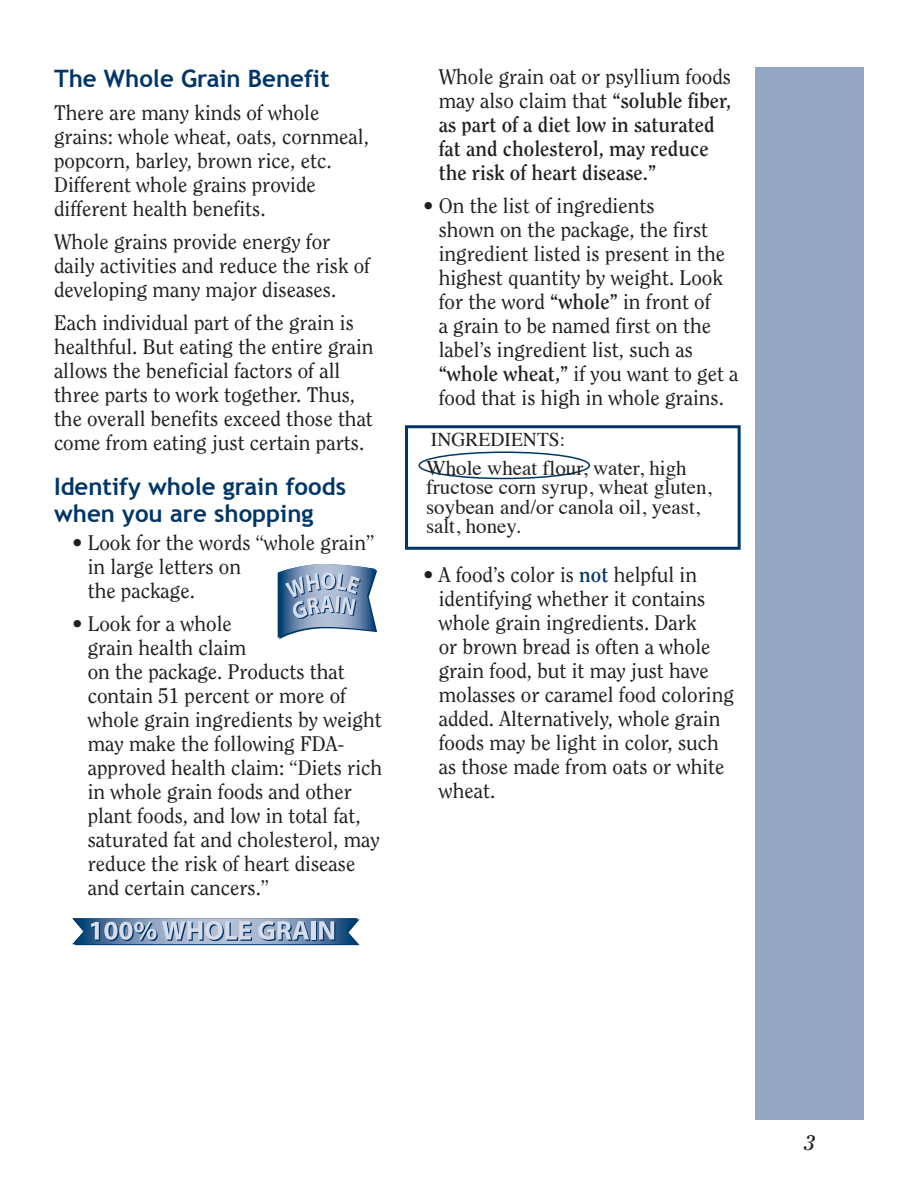
<style>
.page{position:relative;width:918px;height:1188px;background:#fff}
.page>*{position:absolute;margin:0;border:0;box-sizing:border-box;transform-origin:0 0}
.Heads{font:700 24px/27px "Trebuchet MS";color:#003667}
.Body_text{font:700 24px "Trebuchet MS";color:#003667}
.Bullet_body_text{font:21px/24px "Clearface";color:#231f20}
.Body_text-2{font:21px/24px "Clearface";color:#231f20}
.Bullet_body_text-2{font:700 21px/24px "Clearface";color:#231f20}
.Bullet_body_text-3{font:21px/19.5px "Times";color:#231f20}
.Body_text-3{font:italic 700 21px "Clearface";color:#231f20}
.Bullet_body_text-4{font:19.5px "Times";color:#231f20}
.s1{font-weight:400}
.s2{font-weight:700}
.s3{font-weight:700;color:#003667}
</style>
<div class="page">
<div style="left:418px;top:451px;width:172px;height:28px;border:2px solid #003667;border-radius:50%"></div>
<div style="left:756px;top:68px;width:108px;height:1052px;background:#94a7c5"></div>
<div style="left:405px;top:425px;width:336px;height:125px;border:3px solid #003667"></div>
<svg style="left:278px;top:564px;width:99px;height:75px"></svg>
<svg style="left:72px;top:918px;width:288px;height:27px;background:#849db9"></svg>
<p class="Body_text" style="left:54px;top:63px;width:277px">The Whole Grain Benefit</p>
<p class="Body_text-2" style="left:54px;top:100px;width:316px">There are many kinds of whole grains: whole wheat, oats, cornmeal, popcorn, barley, brown rice, etc.<br>Different whole grains provide different health benefits.</p>
<p class="Body_text-2" style="left:54px;top:229px;width:318px">Whole grains provide energy for daily activities and reduce the risk of developing many major diseases.</p>
<p class="Body_text-2" style="left:54px;top:310px;width:321px">Each individual part of the grain is healthful. But eating the entire grain allows the beneficial factors of all three parts to work together. Thus, the overall benefits exceed those that come from eating just certain parts.</p>
<p class="Heads" style="left:54px;top:473px;width:294px">Identify whole grain foods when you are shopping</p>
<p class="Bullet_body_text" style="left:88px;top:531px;width:288px;text-indent:-16px">• Look for the words “whole grain” in large letters on<br>the package.</p>
<p class="Bullet_body_text" style="left:88px;top:612px;width:296px;text-indent:-16px">• Look for a whole<br>grain health claim<br>on the package. Products that contain 51 percent or more of whole grain ingredients by weight may make the following FDA&shy;approved health claim: “Diets rich in whole grain foods and other plant foods, and low in total fat, saturated fat and cholesterol, may reduce the risk of heart disease and certain cancers.”</p>
<p class="Bullet_body_text-2" style="left:439px;top:64px;width:294px"><span class="s1">Whole grain oat or psyllium foods may also claim that</span> “soluble fiber, as part of a diet low in saturated fat and cholesterol, may reduce the risk of heart disease.”</p>
<p class="Bullet_body_text" style="left:439px;top:193px;width:301px;text-indent:-16px">• On the list of ingredients<br>shown on the package, the first ingredient listed is present in the highest quantity by weight. Look for the word <span class="s2">“whole”</span> in front of<br>a grain to be named first on the label’s ingredient list, such as <span class="s2">“whole wheat,”</span> if you want to get a food that is high in whole grains.</p>
<p class="Bullet_body_text-4" style="left:431px;top:421px;width:136px">INGREDIENTS:</p>
<p class="Bullet_body_text-3" style="left:426px;top:456px;width:287px">Whole wheat flour, water, high fructose corn syrup, wheat gluten, soybean and/or canola oil, yeast, salt, honey.</p>
<p class="Bullet_body_text" style="left:439px;top:562px;width:297px;text-indent:-16px">• A food’s color is <span class="s3">not</span> helpful in identifying whether it contains whole grain ingredients. Dark<br>or brown bread is often a whole grain food, but it may just have molasses or caramel food coloring added. Alternatively, whole grain foods may be light in color, such as those made from oats or white wheat.</p>
<p class="Body_text-3" style="left:805px;top:1131px;width:12px">3</p>
</div>
